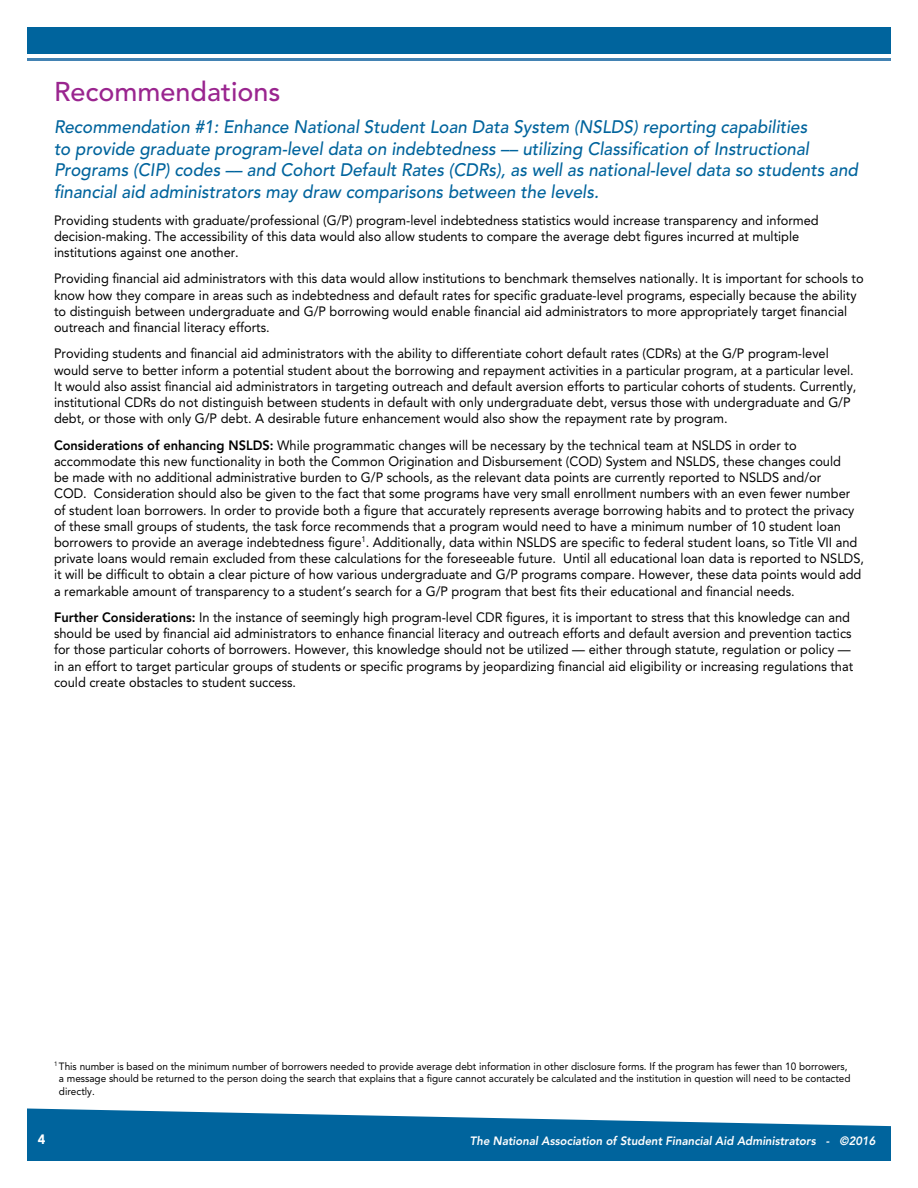
<style>
.page{position:relative;width:918px;height:1188px;background:#fff}
.page>*{position:absolute;margin:0;border:0;box-sizing:border-box;transform-origin:0 0}
.t1{font:500 27px "Avenir LT Std";color:#9a258f}
.t2{font:italic 500 18px/21.6px "Avenir LT Std";color:#00649d;scale:.95 1}
.t3{font:13.5px/16.2px "Avenir LT Std";color:#000;scale:.95 1}
.t4{font:900 13.5px "Avenir LT Std";color:#fff;scale:.95 1}
.t5{font:italic 800 12px "Avenir LT Std";color:#fff;scale:.95 1}
.t6{font:10.5px/12.6px "Avenir LT Std";color:#000;scale:.95 1}
.s1{font-weight:800}
</style>
<div class="page">
<div style="left:27px;top:27px;width:864px;height:27px;background:#00649d"></div>
<hr style="left:27px;top:58px;width:864px;height:3px;background:#4383b3">
<svg style="left:27px;top:1108px;width:864px;height:26px"></svg>
<div style="left:27px;top:1134px;width:864px;height:27px;background:#00649d"></div>
<h1 class="t1" style="left:54px;top:76px;width:228px">Recommendations</h1>
<p class="t2" style="left:54px;top:117px;width:848px">Recommendation #1: Enhance National Student Loan Data System (NSLDS) reporting capabilities<br>to provide graduate program-level data on indebtedness –– utilizing Classification of Instructional Programs (CIP) codes –– and Cohort Default Rates (CDRs), as well as national-level data so students and financial aid administrators may draw comparisons between the levels.</p>
<p class="t3" style="left:54px;top:212px;width:807px">Providing students with graduate/professional (G/P) program-level indebtedness statistics would increase transparency and informed decision-making. The accessibility of this data would also allow students to compare the average debt figures incurred at multiple institutions against one another.</p>
<p class="t3" style="left:54px;top:271px;width:854px">Providing financial aid administrators with this data would allow institutions to benchmark themselves nationally. It is important for schools to know how they compare in areas such as indebtedness and default rates for specific graduate-level programs, especially because the ability to distinguish between undergraduate and G/P borrowing would enable financial aid administrators to more appropriately target financial outreach and financial literacy efforts.</p>
<p class="t3" style="left:54px;top:346px;width:846px">Providing students and financial aid administrators with the ability to differentiate cohort default rates (CDRs) at the G/P program-level would serve to better inform a potential student about the borrowing and repayment activities in a particular program, at a particular level.<br>It would also assist financial aid administrators in targeting outreach and default aversion efforts to particular cohorts of students. Currently, institutional CDRs do not distinguish between students in default with only undergraduate debt, versus those with undergraduate and G/P debt, or those with only G/P debt. A desirable future enhancement would also show the repayment rate by program.</p>
<p class="t3" style="left:54px;top:437px;width:854px"><span class="s1">Considerations of enhancing NSLDS:</span> While programmatic changes will be necessary by the technical team at NSLDS in order to accommodate this new functionality in both the Common Origination and Disbursement (COD) System and NSLDS, these changes could<br>be made with no additional administrative burden to G/P schools, as the relevant data points are currently reported to NSLDS and/or<br>COD. Consideration should also be given to the fact that some programs have very small enrollment numbers with an even fewer number of student loan borrowers. In order to provide both a figure that accurately represents average borrowing habits and to protect the privacy of these small groups of students, the task force recommends that a program would need to have a minimum number of 10 student loan borrowers to provide an average indebtedness figure<sup>1</sup>. Additionally, data within NSLDS are specific to federal student loans, so Title VII and private loans would remain excluded from these calculations for the foreseeable future. Until all educational loan data is reported to NSLDS, it will be difficult to obtain a clear picture of how various undergraduate and G/P programs compare. However, these data points would add a remarkable amount of transparency to a student’s search for a G/P program that best fits their educational and financial needs.</p>
<p class="t3" style="left:54px;top:609px;width:843px"><span class="s1">Further Considerations:</span> In the instance of seemingly high program-level CDR figures, it is important to stress that this knowledge can and should be used by financial aid administrators to enhance financial literacy and outreach efforts and default aversion and prevention tactics for those particular cohorts of borrowers. However, this knowledge should not be utilized — either through statute, regulation or policy — in an effort to target particular groups of students or specific programs by jeopardizing financial aid eligibility or increasing regulations that could create obstacles to student success.</p>
<p class="t6" style="left:59px;top:1060px;width:835px;text-indent:-5px"><sup>1</sup> This number is based on the minimum number of borrowers needed to provide average debt information in other disclosure forms. If the program has fewer than 10 borrowers, a message should be returned to the person doing the search that explains that a figure cannot accurately be calculated and the institution in question will need to be contacted directly.</p>
<p class="t4" style="left:38px;top:1131px;width:9px">4</p>
<p class="t5" style="left:470px;top:1133px;width:429px">The National Association of Student Financial Aid Administrators - ©2016</p>
</div>
